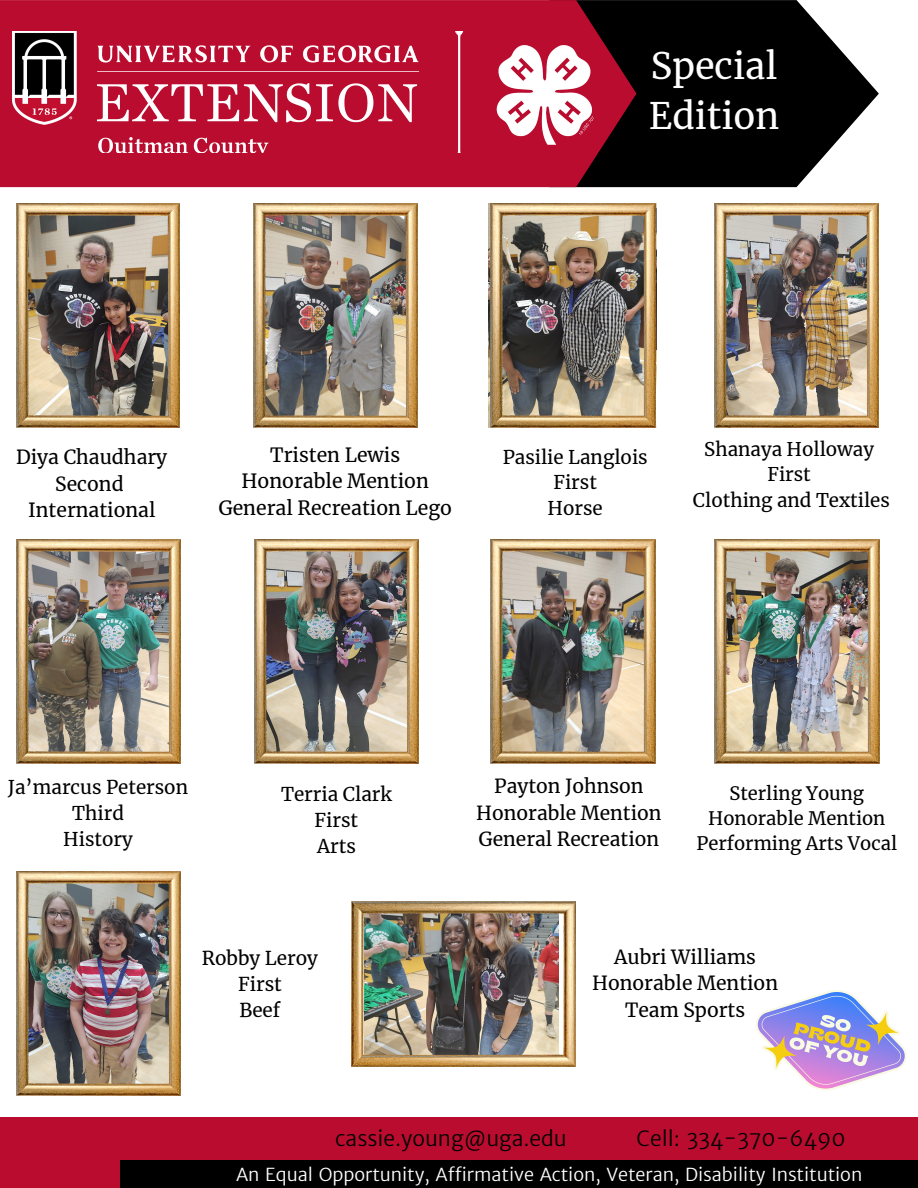
<style>
.page{position:relative;width:918px;height:1188px;background:#fff}
.page>*{position:absolute;margin:0;border:0;box-sizing:border-box;transform-origin:0 0}
.t1{font:36.15px/49.9px "Merriweather";color:#fff}
.t2{font:300 21px "Merriweather Sans";color:#000}
.t3{font:19.35px/26.5px "Merriweather";color:#000;text-align:center}
.t4{font:19.2px/26.5px "Merriweather";color:#000;text-align:center}
.t5{font:18.9px/26px "Merriweather";color:#000;text-align:center}
.t6{font:18.75px "Merriweather";color:#000}
.t7{font:18.3px "Merriweather";color:#000}
.t8{font:300 18px "Merriweather Sans";color:#fff}
</style>
<div class="page">
<svg style="left:636px;top:0;width:243px;height:187px;fill:#000"></svg>
<svg style="left:0;top:0;width:636px;height:187px;fill:#ba0c2f"></svg>
<img style="left:13px;top:31px;width:580px;height:122px">
<div style="left:0;top:1117px;width:918px;height:71px;background:#ba0c2f"></div>
<div style="left:120px;top:1160px;width:798px;height:28px;background:#000"></div>
<img style="left:16px;top:203px;width:163px;height:224px">
<img style="left:491px;top:204px;width:164px;height:223px">
<img style="left:16px;top:540px;width:164px;height:224px">
<img style="left:253px;top:203px;width:164px;height:224px">
<img style="left:491px;top:540px;width:164px;height:224px">
<img style="left:714px;top:203px;width:164px;height:224px">
<img style="left:16px;top:872px;width:164px;height:224px">
<img style="left:254px;top:540px;width:165px;height:224px">
<img style="left:715px;top:540px;width:164px;height:224px">
<img style="left:351px;top:902px;width:224px;height:164px">
<svg style="left:756px;top:990px;width:151px;height:101px"></svg>
<p class="t1" style="left:649px;top:41px;width:132px">Special<br>Edition</p>
<p class="t3" style="left:16px;top:444px;width:153px">Diya Chaudhary<br>Second<br>International</p>
<p class="t3" style="left:218px;top:441px;width:235px">Tristen Lewis<br>Honorable Mention<br>General Recreation Lego</p>
<p class="t6" style="left:503px;top:445px;width:147px">Pasilie Langlois</p>
<p class="t6" style="left:553px;top:471px;width:45px">First</p>
<p class="t6" style="left:548px;top:497px;width:57px">Horse</p>
<p class="t6" style="left:704px;top:437px;width:171px">Shanaya Holloway</p>
<p class="t6" style="left:767px;top:463px;width:45px">First</p>
<p class="t6" style="left:693px;top:489px;width:198px">Clothing and Textiles</p>
<p class="t6" style="left:8px;top:776px;width:182px">Ja’marcus Peterson</p>
<p class="t6" style="left:72px;top:802px;width:53px">Third</p>
<p class="t6" style="left:63px;top:828px;width:71px">History</p>
<p class="t5" style="left:281px;top:781px;width:112px">Terria Clark</p>
<p class="t5" style="left:315px;top:807px;width:45px">First</p>
<p class="t5" style="left:317px;top:833px;width:40px">Arts</p>
<p class="t5" style="left:202px;top:945px;width:118px">Robby Leroy<br>First<br>Beef</p>
<p class="t4" style="left:476px;top:773px;width:187px">Payton Johnson<br>Honorable Mention<br>General Recreation</p>
<h2 class="t7" style="left:730px;top:782px;width:136px">Sterling Young</h2>
<p class="t7" style="left:708px;top:807px;width:179px">Honorable Mention</p>
<p class="t7" style="left:696px;top:832px;width:202px">Performing Arts Vocal</p>
<p class="t4" style="left:592px;top:944px;width:188px">Aubri Williams<br>Honorable Mention<br>Team Sports</p>
<p class="t2" style="left:335px;top:1125px;width:233px">cassie.young@uga.edu</p>
<p class="t2" style="left:637px;top:1125px;width:211px">Cell: 334-370-6490</p>
<p class="t8" style="left:236px;top:1164px;width:628px">An Equal Opportunity, Affirmative Action, Veteran, Disability Institution</p>
</div>
